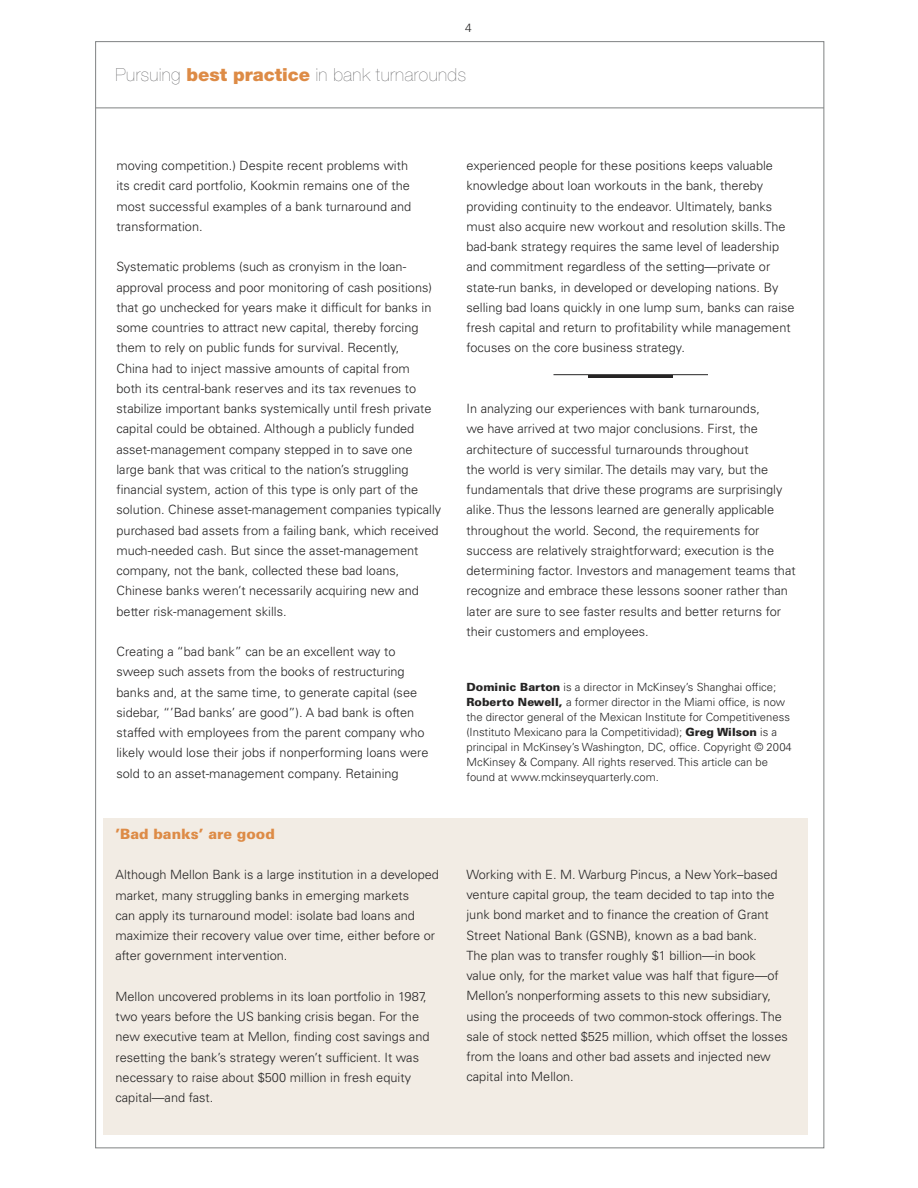
<style>
.page{position:relative;width:918px;height:1188px;background:#fff}
.page>*{position:absolute;margin:0;border:0;box-sizing:border-box;transform-origin:0 0}
.t1{font:200 18px "Helvetica Neue";letter-spacing:.025em;color:#545456}
.Text{font:900 14.25px "Univers";color:#dd8b46}
.Text-2{font:300 12.75px/20.2px "Univers";color:#252424}
.t2{font:300 12px "Univers";color:#252424}
.Bio_text{font:300 11.25px/15px "Univers";color:#252424}
.s1{font-weight:900;color:#dd8b46}
.s2{font-weight:900}
</style>
<div class="page">
<hr style="left:96px;top:108px;width:728px;height:1px;background:#808283">
<div style="left:104px;top:819px;width:704px;height:316px;background:#f2ece4"></div>
<hr style="left:554px;top:374px;width:154px;height:1px;background:#252424">
<hr style="left:589px;top:375px;width:84px;height:3px;background:#252424">
<p class="t2" style="left:465px;top:21px;width:8px">4</p>
<h1 class="t1" style="left:116px;top:64px;width:352px">Pursuing <span class="s1">best practice</span> in bank turnarounds</h1>
<p class="Text-2" style="left:117px;top:155px;width:296px">moving competition.) Despite recent problems with its credit card portfolio, Kookmin remains one of the most successful examples of a bank turnaround and transformation.</p>
<p class="Text-2" style="left:117px;top:257px;width:326px">Systematic problems (such as cronyism in the loan&shy;approval process and poor monitoring of cash positions) that go unchecked for years make it difficult for banks in some countries to attract new capital, thereby forcing them to rely on public funds for survival. Recently,<br>China had to inject massive amounts of capital from<br>both its central-bank reserves and its tax revenues to stabilize important banks systemically until fresh private capital could be obtained. Although a publicly funded asset-management company stepped in to save one large bank that was critical to the nation’s struggling financial system, action of this type is only part of the solution. Chinese asset-management companies typically purchased bad assets from a failing bank, which received much-needed cash. But since the asset-management company, not the bank, collected these bad loans, Chinese banks weren’t necessarily acquiring new and better risk-management skills.</p>
<p class="Text-2" style="left:117px;top:641px;width:314px">Creating a “bad bank” can be an excellent way to sweep such assets from the books of restructuring banks and, at the same time, to generate capital (see sidebar, “’Bad banks’ are good”). A bad bank is often staffed with employees from the parent company who likely would lose their jobs if nonperforming loans were sold to an asset-management company. Retaining</p>
<p class="Text" style="left:116px;top:825px;width:161px">’Bad banks’ are good</p>
<p class="Text-2" style="left:116px;top:865px;width:325px">Although Mellon Bank is a large institution in a developed market, many struggling banks in emerging markets<br>can apply its turnaround model: isolate bad loans and maximize their recovery value over time, either before or after government intervention.</p>
<p class="Text-2" style="left:116px;top:986px;width:316px">Mellon uncovered problems in its loan portfolio in 1987, two years before the US banking crisis began. For the new executive team at Mellon, finding cost savings and resetting the bank’s strategy weren’t sufficient. It was necessary to raise about $500 million in fresh equity capital—and fast.</p>
<p class="Text-2" style="left:466px;top:155px;width:330px">experienced people for these positions keeps valuable knowledge about loan workouts in the bank, thereby providing continuity to the endeavor. Ultimately, banks must also acquire new workout and resolution skills. The bad-bank strategy requires the same level of leadership and commitment regardless of the setting—private or state-run banks, in developed or developing nations. By selling bad loans quickly in one lump sum, banks can raise fresh capital and return to profitability while management focuses on the core business strategy.</p>
<p class="Text-2" style="left:466px;top:398px;width:331px">In analyzing our experiences with bank turnarounds,<br>we have arrived at two major conclusions. First, the architecture of successful turnarounds throughout<br>the world is very similar. The details may vary, but the fundamentals that drive these programs are surprisingly alike. Thus the lessons learned are generally applicable throughout the world. Second, the requirements for success are relatively straightforward; execution is the determining factor. Investors and management teams that recognize and embrace these lessons sooner rather than later are sure to see faster results and better returns for their customers and employees.</p>
<p class="Bio_text" style="left:466px;top:680px;width:327px"><span class="s2">Dominic Barton</span> is a director in McKinsey’s Shanghai office; <span class="s2">Roberto Newell,</span> a former director in the Miami office, is now the director general of the Mexican Institute for Competitiveness (Instituto Mexicano para la Competitividad); <span class="s2">Greg Wilson</span> is a principal in McKinsey’s Washington, DC, office. Copyright © 2004<br>McKinsey &amp; Company. All rights reserved. This article can be found at www.mckinseyquarterly.com.</p>
<p class="Text-2" style="left:466px;top:864px;width:323px">Working with E. M. Warburg Pincus, a New York–based venture capital group, the team decided to tap into the junk bond market and to finance the creation of Grant Street National Bank (GSNB), known as a bad bank.<br>The plan was to transfer roughly $1 billion—in book value only, for the market value was half that figure—of Mellon’s nonperforming assets to this new subsidiary, using the proceeds of two common-stock offerings. The sale of stock netted $525 million, which offset the losses from the loans and other bad assets and injected new capital into Mellon.</p>
</div>
